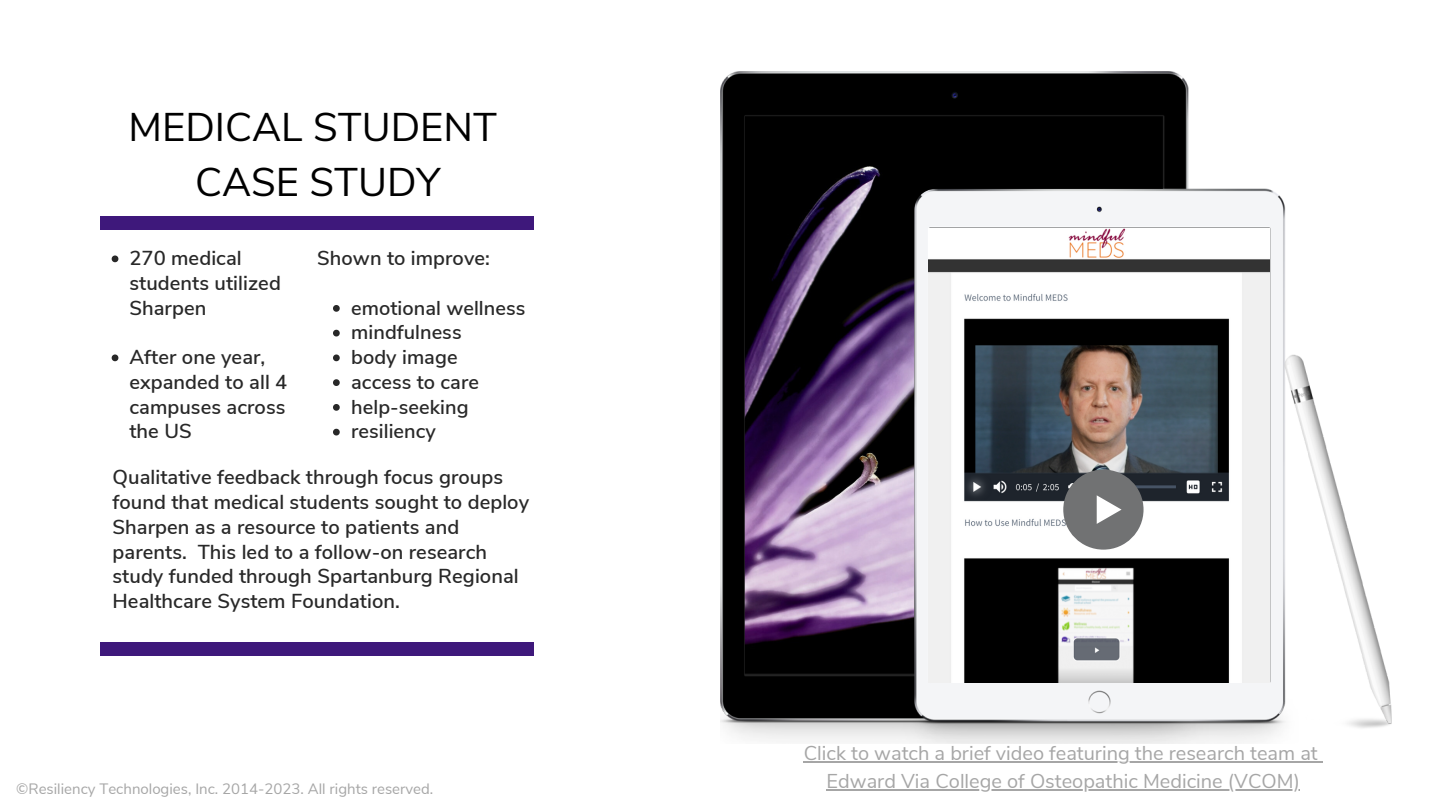
<style>
.page{position:relative;width:1440px;height:810px;background:#fff}
.page>*{position:absolute;margin:0;border:0;box-sizing:border-box;transform-origin:0 0}
.t1{font:40px "Nunito Sans";color:#000}
.t2{font:600 20.1px/24.8px "Nunito Sans";letter-spacing:.005em;color:#282828}
.t3{font:20px "Nunito Sans";color:#a6a6a6}
.t4{font:600 20px "Nunito Sans";letter-spacing:.005em;color:#282828}
.t5{font:15px "Nunito Sans";color:#a6a6a6}
</style>
<div class="page">
<div style="left:101px;top:642px;width:433px;height:13px;background:#3e187b"></div>
<div style="left:101px;top:216px;width:433px;height:14px;background:#3e187b"></div>
<img style="left:720px;top:72px;width:671px;height:672px">
<img style="left:928px;top:228px;width:342px;height:454px">
<img style="left:745px;top:116px;width:418px;height:558px">
<div style="left:1063px;top:470px;width:81px;height:80px;background:#717273;border-radius:50%"></div>
<svg style="left:1097px;top:495px;width:25px;height:29px"></svg>
<svg style="left:333px;top:305px;width:7px;height:7px"></svg>
<svg style="left:333px;top:330px;width:7px;height:6px"></svg>
<svg style="left:333px;top:354px;width:7px;height:7px"></svg>
<svg style="left:333px;top:379px;width:7px;height:7px"></svg>
<svg style="left:333px;top:404px;width:7px;height:7px"></svg>
<svg style="left:333px;top:429px;width:7px;height:6px"></svg>
<svg style="left:112px;top:255px;width:6px;height:7px"></svg>
<svg style="left:112px;top:354px;width:6px;height:7px"></svg>
<hr style="left:804px;top:762px;width:514px;height:1px;background:#a6a6a6">
<hr style="left:827px;top:789px;width:473px;height:2px;background:#a6a6a6">
<p class="t1" style="left:128px;top:100px;width:370px">MEDICAL STUDENT</p>
<p class="t1" style="left:195px;top:156px;width:247px">CASE STUDY</p>
<p class="t2" style="left:129px;top:246px;width:114px">270 medical</p>
<p class="t2" style="left:317px;top:246px;width:174px">Shown to improve:</p>
<p class="t2" style="left:129px;top:271px;width:153px">students utilized<br>Sharpen</p>
<p class="t2" style="left:129px;top:345px;width:159px">After one year, expanded to all 4 campuses across the US</p>
<p class="t4" style="left:351px;top:295px;width:176px">emotional wellness</p>
<p class="t4" style="left:351px;top:319px;width:112px">mindfulness</p>
<p class="t4" style="left:351px;top:344px;width:108px">body image</p>
<p class="t4" style="left:351px;top:369px;width:129px">access to care</p>
<p class="t4" style="left:351px;top:394px;width:119px">help-seeking</p>
<p class="t4" style="left:351px;top:418px;width:86px">resiliency</p>
<p class="t2" style="left:113px;top:465px;width:418px">Qualitative feedback through focus groups found that medical students sought to deploy Sharpen as a resource to patients and parents. This led to a follow-on research study funded through Spartanburg Regional Healthcare System Foundation.</p>
<p class="t5" style="left:16px;top:778px;width:419px">©Resiliency Technologies, Inc. 2014-2023. All rights reserved.</p>
<p class="t3" style="left:804px;top:740px;width:516px">Click to watch a brief video featuring the research team at</p>
<p class="t3" style="left:827px;top:768px;width:475px">Edward Via College of Osteopathic Medicine (VCOM)</p>
</div>
